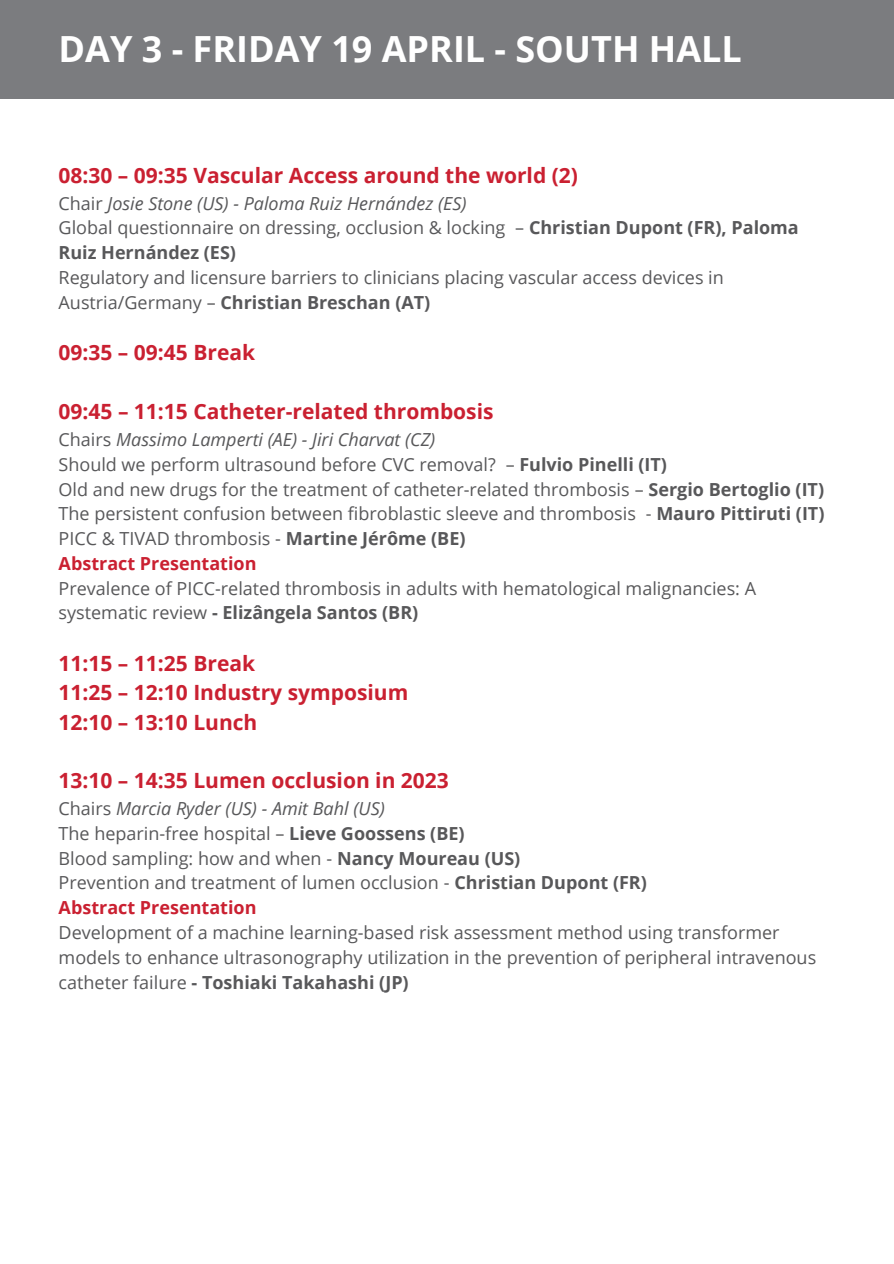
<style>
.page{position:relative;width:894px;height:1264px;background:#fff}
.page>*{position:absolute;margin:0;border:0;box-sizing:border-box;transform-origin:0 0}
.t1{font:700 36px "Open Sans";color:#fff}
.t2{font:700 21px/29.2px "Open Sans";color:#ca2031}
.t3{font:18px/24.8px "Open Sans";color:#58585a}
.t4{font:italic 18px "Open Sans";color:#58585a}
.t5{font:700 18px "Open Sans";color:#ca2031}
.s1{font-style:normal}
.s2{font-weight:700}
</style>
<div class="page">
<div style="left:0;top:0;width:893px;height:99px;background:#7b7c7f"></div>
<h1 class="t1" style="left:59px;top:23px;width:684px">DAY 3 - FRIDAY 19 APRIL - SOUTH HALL</h1>
<p class="t2" style="left:59px;top:160px;width:520px">08:30 – 09:35 Vascular Access around the world (2)</p>
<p class="t4" style="left:59px;top:190px;width:409px"><span class="s1">Chair</span> Josie Stone (US) - Paloma Ruiz Hernández (ES)</p>
<p class="t3" style="left:59px;top:215px;width:741px">Global questionnaire on dressing, occlusion &amp; locking – <span class="s2">Christian Dupont (FR), Paloma</span></p>
<p class="t3" style="left:59px;top:240px;width:666px"><span class="s2">Ruiz Hernández (ES)<br></span>Regulatory and licensure barriers to clinicians placing vascular access devices in<br>Austria/Germany – <span class="s2">Christian Breschan (AT)</span></p>
<h2 class="t2" style="left:59px;top:338px;width:198px">09:35 – 09:45 Break</h2>
<p class="t2" style="left:59px;top:396px;width:436px">09:45 – 11:15 Catheter-related thrombosis</p>
<p class="t4" style="left:59px;top:427px;width:378px"><span class="s1">Chairs</span> Massimo Lamperti (AE) - Jiri Charvat (CZ)</p>
<p class="t3" style="left:59px;top:451px;width:609px">Should we perform ultrasound before CVC removal? – <span class="s2">Fulvio Pinelli (IT)</span></p>
<p class="t3" style="left:59px;top:476px;width:766px">Old and new drugs for the treatment of catheter-related thrombosis – <span class="s2">Sergio Bertoglio (IT)</span></p>
<p class="t3" style="left:59px;top:501px;width:767px">The persistent confusion between fibroblastic sleeve and thrombosis - <span class="s2">Mauro Pittiruti (IT)</span></p>
<p class="t3" style="left:59px;top:525px;width:408px">PICC &amp; TIVAD thrombosis - <span class="s2">Martine Jérôme (BE)</span></p>
<p class="t5" style="left:59px;top:550px;width:199px">Abstract Presentation</p>
<p class="t3" style="left:59px;top:575px;width:698px">Prevalence of PICC-related thrombosis in adults with hematological malignancies: A systematic review <span class="s2">- Elizângela Santos (BR)</span></p>
<h2 class="t2" style="left:59px;top:648px;width:351px">11:15 – 11:25 Break<br>11:25 – 12:10 Industry symposium<br>12:10 – 13:10 Lunch</h2>
<p class="t2" style="left:59px;top:765px;width:391px">13:10 – 14:35 Lumen occlusion in 2023</p>
<p class="t4" style="left:59px;top:796px;width:327px"><span class="s1">Chairs</span> Marcia Ryder (US) - Amit Bahl (US)</p>
<p class="t3" style="left:59px;top:820px;width:407px">The heparin-free hospital – <span class="s2">Lieve Goossens (BE)</span></p>
<p class="t3" style="left:59px;top:845px;width:463px">Blood sampling: how and when - <span class="s2">Nancy Moureau (US)</span></p>
<p class="t3" style="left:59px;top:870px;width:589px">Prevention and treatment of lumen occlusion - <span class="s2">Christian Dupont (FR)</span></p>
<p class="t5" style="left:59px;top:895px;width:199px">Abstract Presentation</p>
<p class="t3" style="left:59px;top:919px;width:759px">Development of a machine learning-based risk assessment method using transformer models to enhance ultrasonography utilization in the prevention of peripheral intravenous catheter failure <span class="s2">- Toshiaki Takahashi (JP)</span></p>
</div>
